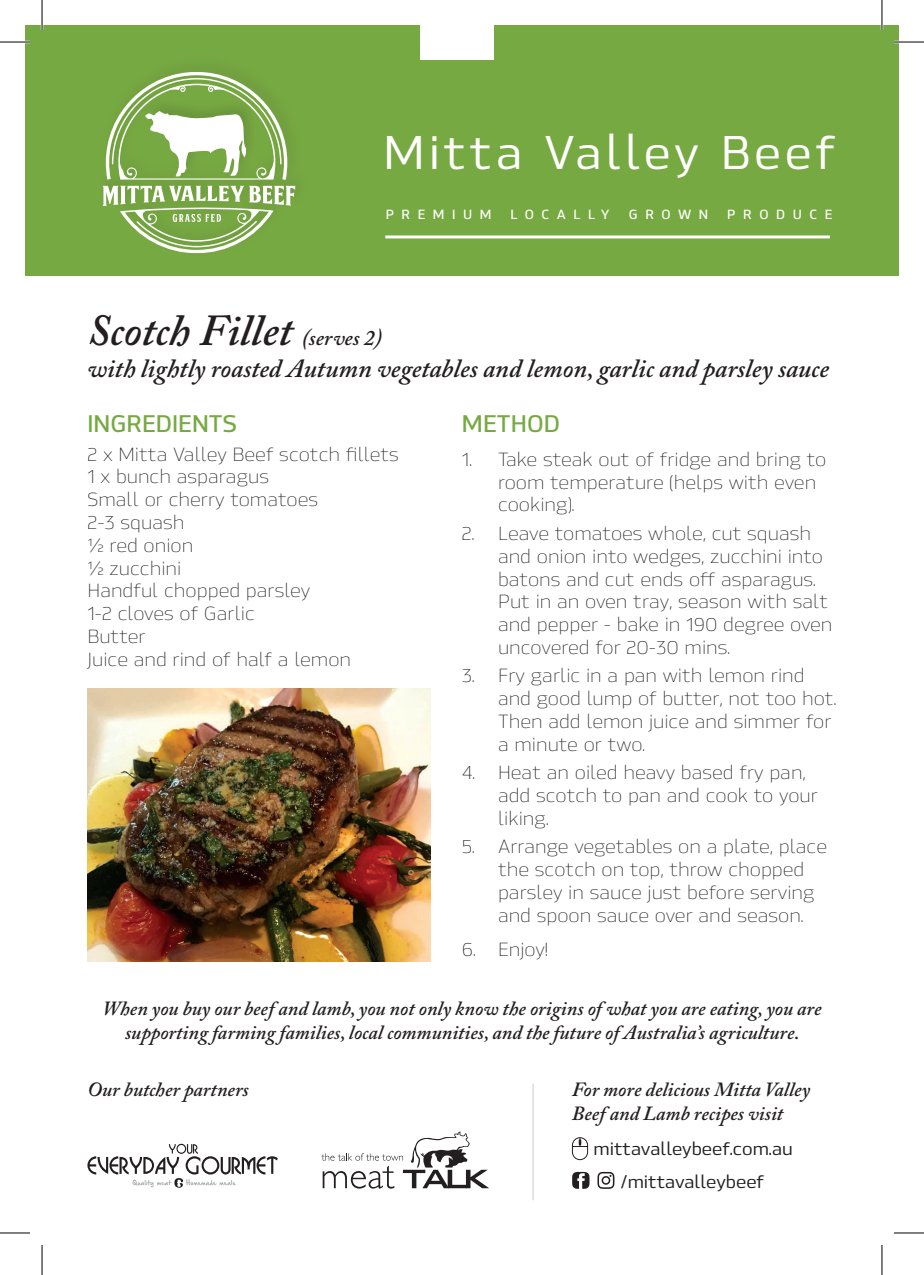
<style>
.page{position:relative;width:924px;height:1275px;background:#fff}
.page>*{position:absolute;margin:0;border:0;box-sizing:border-box;transform-origin:0 0}
.Magazine_Title{font:500 47.2px "Hackman";letter-spacing:.08em;color:#fff}
.Subheadline{font:italic 600 44px "Adobe Caslon Pro";color:#231f20}
.Subheadline-2{font:italic 600 26px "Adobe Caslon Pro";color:#231f20}
.t1{font:600 24px "Hackman";color:#77a942}
.Subheadline-3{font:italic 600 20px/24px "Adobe Caslon Pro";color:#231f20;text-align:center}
.t2{font:300 19px/22.8px "Hackman";color:#231f20}
.t3{font:500 18px "Hackman";color:#231f20}
.Header_-_Align_Cente{font:600 13.2px "Hackman";letter-spacing:.57em;color:#fff}
.s1{font-size:22px}
</style>
<div class="page">
<div style="left:25px;top:25px;width:873px;height:251px;background:#77a942"></div>
<div style="left:420px;top:25px;width:73px;height:34px;background:#fff"></div>
<hr style="left:385px;top:235px;width:444px;height:3px;background:#fff">
<svg style="left:103px;top:186px;width:192px;height:67px"></svg>
<svg style="left:106px;top:72px;width:181px;height:108px"></svg>
<img style="left:87px;top:688px;width:343px;height:273px">
<svg style="left:321px;top:1131px;width:168px;height:57px"></svg>
<svg style="left:87px;top:1143px;width:191px;height:44px"></svg>
<svg style="left:597px;top:1172px;width:17px;height:16px"></svg>
<svg style="left:572px;top:1172px;width:17px;height:16px"></svg>
<div style="left:572px;top:1137px;width:15px;height:23px;border:1px solid #231f20;border-radius:8px"></div>
<svg style="left:572px;top:1137px;width:15px;height:10px"></svg>
<hr style="left:532px;top:1083px;width:1px;height:117px;background:#d9dadc">
<hr style="left:0;top:41px;width:30px;height:2px;background:#fff">
<hr style="left:893px;top:41px;width:30px;height:2px;background:#fff">
<hr style="left:41px;top:0;width:2px;height:30px;background:#fff">
<hr style="left:880px;top:0;width:2px;height:30px;background:#fff">
<hr style="left:0;top:42px;width:30px;height:1px;background:#000">
<hr style="left:893px;top:42px;width:30px;height:1px;background:#000">
<hr style="left:0;top:1232px;width:30px;height:1px;background:#000">
<hr style="left:893px;top:1232px;width:30px;height:1px;background:#000">
<hr style="left:42px;top:0;width:1px;height:30px;background:#000">
<hr style="left:42px;top:1245px;width:1px;height:30px;background:#000">
<hr style="left:881px;top:0;width:1px;height:30px;background:#000">
<hr style="left:881px;top:1245px;width:1px;height:30px;background:#000">
<p class="Magazine_Title" style="left:383px;top:119px;width:453px">Mitta Valley Beef</p>
<p class="Header_-_Align_Cente" style="left:385px;top:205px;width:107px">PREMIUM</p>
<p class="Header_-_Align_Cente" style="left:510px;top:205px;width:101px">LOCALLY</p>
<p class="Header_-_Align_Cente" style="left:628px;top:205px;width:81px">GROWN</p>
<p class="Header_-_Align_Cente" style="left:727px;top:205px;width:106px">PRODUCE</p>
<p class="Subheadline" style="left:87px;top:304px;width:296px">Scotch Fillet <span class="s1">(serves 2)</span></p>
<p class="Subheadline-2" style="left:87px;top:352px;width:742px">with lightly roasted Autumn vegetables and lemon, garlic and parsley sauce</p>
<p class="t1" style="left:87px;top:406px;width:151px">INGREDIENTS</p>
<p class="t2" style="left:87px;top:442px;width:313px">2 x Mitta Valley Beef scotch fillets</p>
<p class="t2" style="left:87px;top:464px;width:183px">1 x bunch asparagus</p>
<p class="t2" style="left:87px;top:487px;width:232px">Small or cherry tomatoes</p>
<p class="t2" style="left:87px;top:510px;width:98px">2-3 squash</p>
<p class="t2" style="left:87px;top:533px;width:107px">½ red onion</p>
<p class="t2" style="left:87px;top:556px;width:95px">½ zucchini</p>
<p class="t2" style="left:87px;top:578px;width:224px">Handful chopped parsley</p>
<p class="t2" style="left:87px;top:601px;width:169px">1-2 cloves of Garlic</p>
<p class="t2" style="left:87px;top:624px;width:60px">Butter</p>
<p class="t2" style="left:87px;top:647px;width:265px">Juice and rind of half a lemon</p>
<p class="t1" style="left:462px;top:406px;width:99px">METHOD</p>
<p class="t2" style="left:498px;top:447px;width:330px;text-indent:-36px">1. Take steak out of fridge and bring to room temperature (helps with even cooking).</p>
<p class="t2" style="left:498px;top:521px;width:336px;text-indent:-36px">2. Leave tomatoes whole, cut squash and onion into wedges, zucchini into batons and cut ends off asparagus.<br>Put in an oven tray, season with salt and pepper - bake in 190 degree oven uncovered for 20-30 mins.</p>
<p class="t2" style="left:498px;top:663px;width:339px;text-indent:-36px">3. Fry garlic in a pan with lemon rind and good lump of butter, not too hot.<br>Then add lemon juice and simmer for a minute or two.</p>
<p class="t2" style="left:498px;top:760px;width:321px;text-indent:-36px">4. Heat an oiled heavy based fry pan, add scotch to pan and cook to your liking.</p>
<p class="t2" style="left:498px;top:834px;width:330px;text-indent:-36px">5. Arrange vegetables on a plate, place the scotch on top, throw chopped parsley in sauce just before serving and spoon sauce over and season.</p>
<p class="t2" style="left:462px;top:937px;width:87px">6. Enjoy!</p>
<p class="Subheadline-3" style="left:102px;top:995px;width:720px">When you buy our beef and lamb, you not only know the origins of what you are eating, you are supporting farming families, local communities, and the future of Australia’s agriculture.</p>
<p class="Subheadline-3" style="left:571px;top:1076px;width:240px;text-align:left">For more delicious Mitta Valley<br>Beef and Lamb recipes visit</p>
<p class="t3" style="left:593px;top:1136px;width:201px">mittavalleybeef.com.au</p>
<p class="t3" style="left:620px;top:1169px;width:145px">/mittavalleybeef</p>
<p class="Subheadline-3" style="left:87px;top:1077px;width:163px">Our butcher partners</p>
</div>
